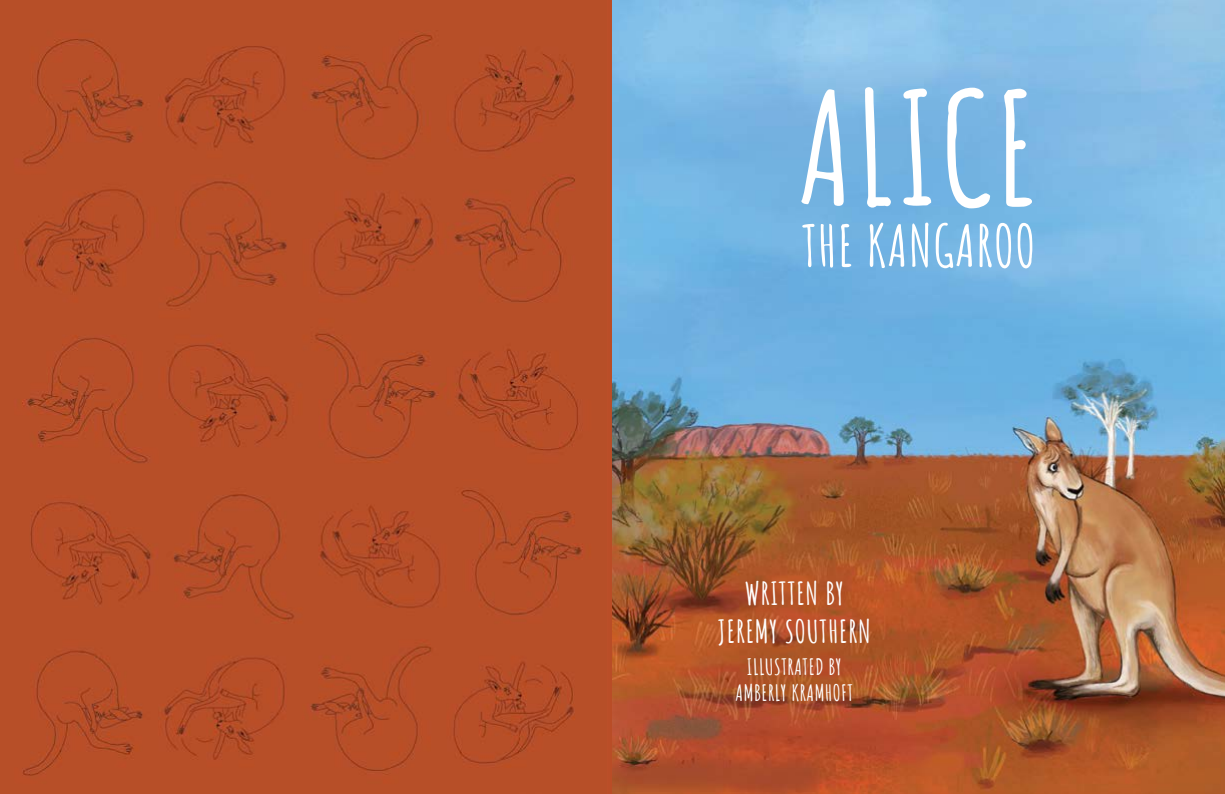
<style>
.page{position:relative;width:1225px;height:794px;background:#fff}
.page>*{position:absolute;margin:0;border:0;box-sizing:border-box;transform-origin:0 0}
.t1{font:700 154.7px "Amatic SC";letter-spacing:.02em;color:#fff}
.t2{font:700 56.7px "Amatic SC";letter-spacing:.02em;color:#fff}
.t3{font:700 31px/37.2px "Amatic SC";letter-spacing:.02em;color:#fff;text-align:center}
.t4{font:700 22px/26.4px "Amatic SC";letter-spacing:.02em;color:#fff;text-align:center}
</style>
<div class="page">
<img style="left:0;top:0;width:1225px;height:794px">
<h1 class="t1" style="left:798px;top:85px;width:242px">ALICE</h1>
<h2 class="t2" style="left:802px;top:223px;width:235px">THE KANGAROO</h2>
<h3 class="t3" style="left:718px;top:576px;width:154px">WRITTEN BY<br>JEREMY SOUTHERN</h3>
<p class="t4" style="left:735px;top:654px;width:119px">ILLUSTRATED BY<br>AMBERLY KRAMHOFT</p>
</div>
